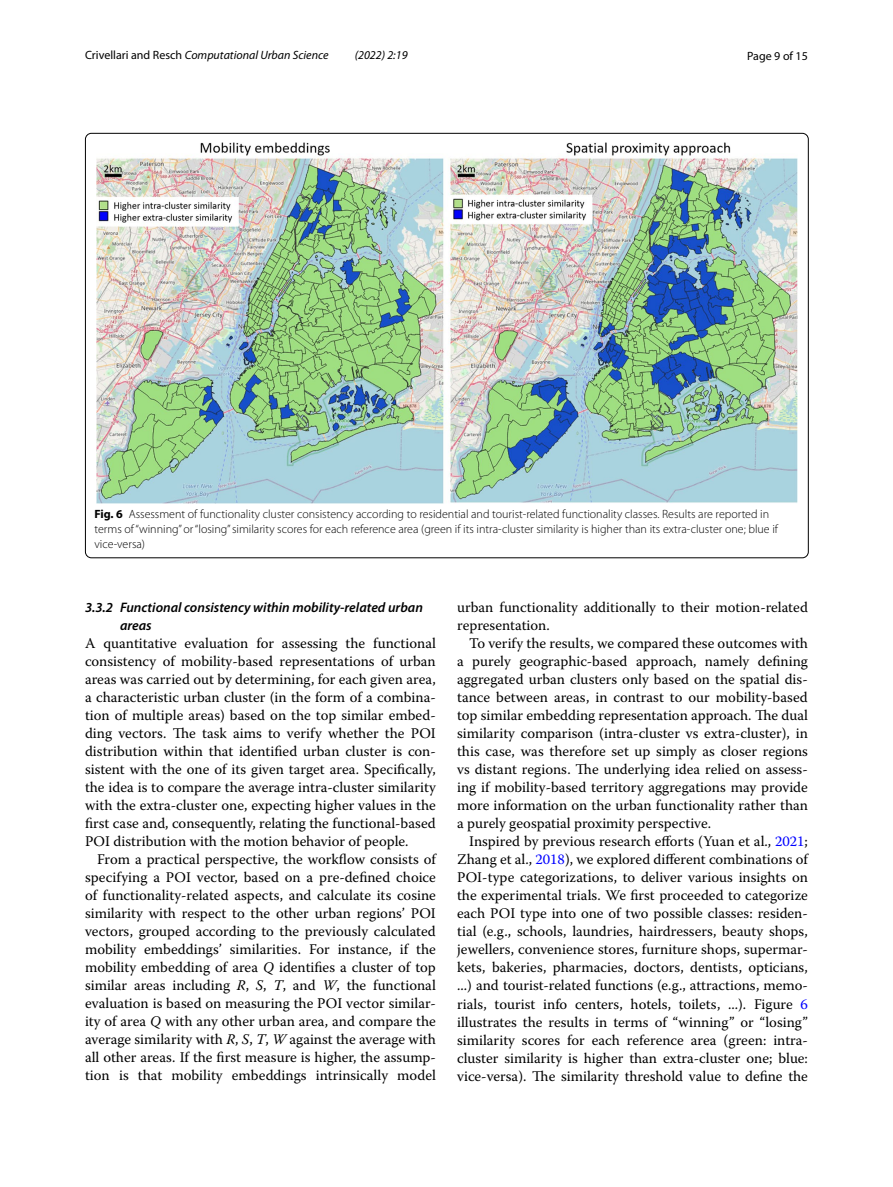
<style>
.page{position:relative;width:893px;height:1187px;background:#fff}
.page>*{position:absolute;margin:0;border:0;box-sizing:border-box;transform-origin:0 0}
.t1{font:14.7px/18px "Warnock Pro";color:#000;text-align:justify}
.t2{font:italic 600 13.8px/18px "Myriad Pro";color:#000}
.t3{font:300 12px/15px "Myriad Pro";color:#000}
.t4{font:italic 12px "Myriad Pro";color:#000}
.t5{font:12px "Myriad Pro";color:#000}
.s1{font-style:normal}
.s2{font-weight:700}
.s3{font-style:italic}
.s4{color:#00f}
</style>
<div class="page">
<img style="left:97px;top:142px;width:700px;height:361px">
<p class="t4" style="left:85px;top:48px;width:245px"><span class="s1">Crivellari and Resch</span> Computational Urban Science</p>
<p class="t4" style="left:355px;top:48px;width:54px">(2022) 2:19</p>
<p class="t5" style="left:747px;top:48px;width:62px">Page 9 of 15</p>
<p class="t3" style="left:94px;top:507px;width:685px"><span class="s2">Fig. 6</span> Assessment of functionality cluster consistency according to residential and tourist-related functionality classes. Results are reported in terms of “winning” or “losing” similarity scores for each reference area (green if its intra-cluster similarity is higher than its extra-cluster one; blue if vice-versa)</p>
<p class="t2" style="left:120px;top:598px;width:304px;text-indent:-35px">3.3.2 Functional consistency within mobility‑related urban areas</p>
<p class="t1" style="left:85px;top:633px;width:352px">A quantitative evaluation for assessing the functional consistency of mobility-based representations of urban areas was carried out by determining, for each given area, a characteristic urban cluster (in the form of a combina&shy;tion of multiple areas) based on the top similar embed&shy;ding vectors. The task aims to verify whether the POI distribution within that identified urban cluster is con&shy;sistent with the one of its given target area. Specifically, the idea is to compare the average intra-cluster similarity with the extra-cluster one, expecting higher values in the first case and, consequently, relating the functional-based POI distribution with the motion behavior of people.</p>
<p class="t1" style="left:85px;top:849px;width:352px;text-indent:12px">From a practical perspective, the workflow consists of specifying a POI vector, based on a pre-defined choice of functionality-related aspects, and calculate its cosine similarity with respect to the other urban regions’ POI vectors, grouped according to the previously calculated mobility embeddings’ similarities. For instance, if the mobility embedding of area <span class="s3">Q</span> identifies a cluster of top similar areas including <span class="s3">R</span>, <span class="s3">S</span>, <span class="s3">T</span>, and <span class="s3">W</span>, the functional evaluation is based on measuring the POI vector similar&shy;ity of area <span class="s3">Q</span> with any other urban area, and compare the average similarity with <span class="s3">R</span>, <span class="s3">S</span>, <span class="s3">T</span>, <span class="s3">W</span> against the average with all other areas. If the first measure is higher, the assump&shy;tion is that mobility embeddings intrinsically model</p>
<p class="t1" style="left:457px;top:598px;width:352px">urban functionality additionally to their motion-related representation.</p>
<p class="t1" style="left:457px;top:634px;width:352px;text-indent:12px">To verify the results, we compared these outcomes with a purely geographic-based approach, namely defining aggregated urban clusters only based on the spatial dis&shy;tance between areas, in contrast to our mobility-based top similar embedding representation approach. The dual similarity comparison (intra-cluster vs extra-cluster), in this case, was therefore set up simply as closer regions vs distant regions. The underlying idea relied on assess&shy;ing if mobility-based territory aggregations may provide more information on the urban functionality rather than a purely geospatial proximity perspective.</p>
<p class="t1" style="left:457px;top:832px;width:352px;text-indent:12px">Inspired by previous research efforts (Yuan et al., <span class="s4">2021</span>; Zhang et al., <span class="s4">2018</span>), we explored different combinations of POI-type categorizations, to deliver various insights on the experimental trials. We first proceeded to categorize each POI type into one of two possible classes: residen&shy;tial (e.g., schools, laundries, hairdressers, beauty shops, jewellers, convenience stores, furniture shops, supermar&shy;kets, bakeries, pharmacies, doctors, dentists, opticians, ...) and tourist-related functions (e.g., attractions, memo&shy;rials, tourist info centers, hotels, toilets, ...). Figure <span class="s4">6 </span>illustrates the results in terms of “winning” or “losing” similarity scores for each reference area (green: intra&shy;cluster similarity is higher than extra-cluster one; blue: vice-versa). The similarity threshold value to define the</p>
</div>
